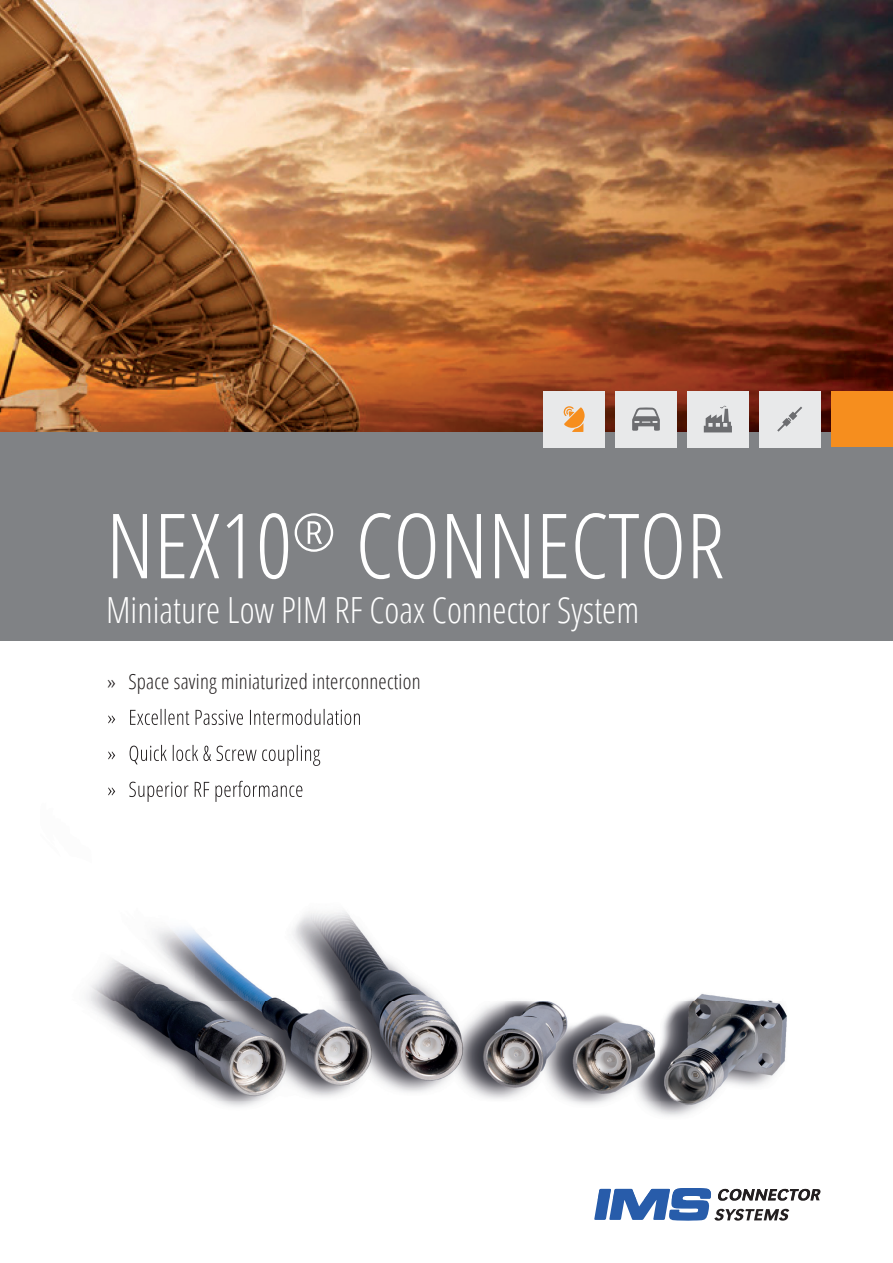
<style>
.page{position:relative;width:893px;height:1263px;background:#fff}
.page>*{position:absolute;margin:0;border:0;box-sizing:border-box;transform-origin:0 0}
.t1{font:300 90px "Open Sans Condensed";color:#fff}
.t2{font:300 36px "Open Sans Condensed";color:#fff}
.t3{font:300 21px "Open Sans Condensed";letter-spacing:.01em;color:#231f20}
</style>
<div class="page">
<img style="left:0;top:0;width:893px;height:432px">
<div style="left:0;top:432px;width:893px;height:209px;background:#808285"></div>
<div style="left:831px;top:391px;width:62px;height:56px;background:#f68e1e"></div>
<div style="left:543px;top:391px;width:62px;height:56px;background:#e8e9ea"></div>
<svg style="left:564px;top:406px;width:21px;height:26px"></svg>
<div style="left:615px;top:391px;width:62px;height:56px;background:#e8e9ea"></div>
<svg style="left:632px;top:407px;width:28px;height:24px"></svg>
<div style="left:687px;top:391px;width:62px;height:56px;background:#e8e9ea"></div>
<svg style="left:704px;top:406px;width:28px;height:26px"></svg>
<div style="left:759px;top:391px;width:61px;height:56px;background:#e8e9ea"></div>
<svg style="left:777px;top:407px;width:25px;height:25px"></svg>
<img style="left:86px;top:708px;width:701px;height:408px">
<svg style="left:594px;top:1188px;width:226px;height:33px"></svg>
<img style="left:597px;top:1189px;width:14px;height:11px">
<img style="left:672px;top:1188px;width:39px;height:12px">
<img style="left:613px;top:1189px;width:57px;height:11px">
<img style="left:108px;top:709px;width:252px;height:16px">
<img style="left:108px;top:745px;width:212px;height:21px">
<img style="left:108px;top:781px;width:194px;height:21px">
<h1 class="t1" style="left:106px;top:485px;width:620px">NEX10<sup>®</sup> CONNECTOR</h1>
<h2 class="t2" style="left:106px;top:586px;width:535px">Miniature Low PIM RF Coax Connector System</h2>
<p class="t3" style="left:107px;top:667px;width:315px">» Space saving miniaturized interconnection</p>
</div>
